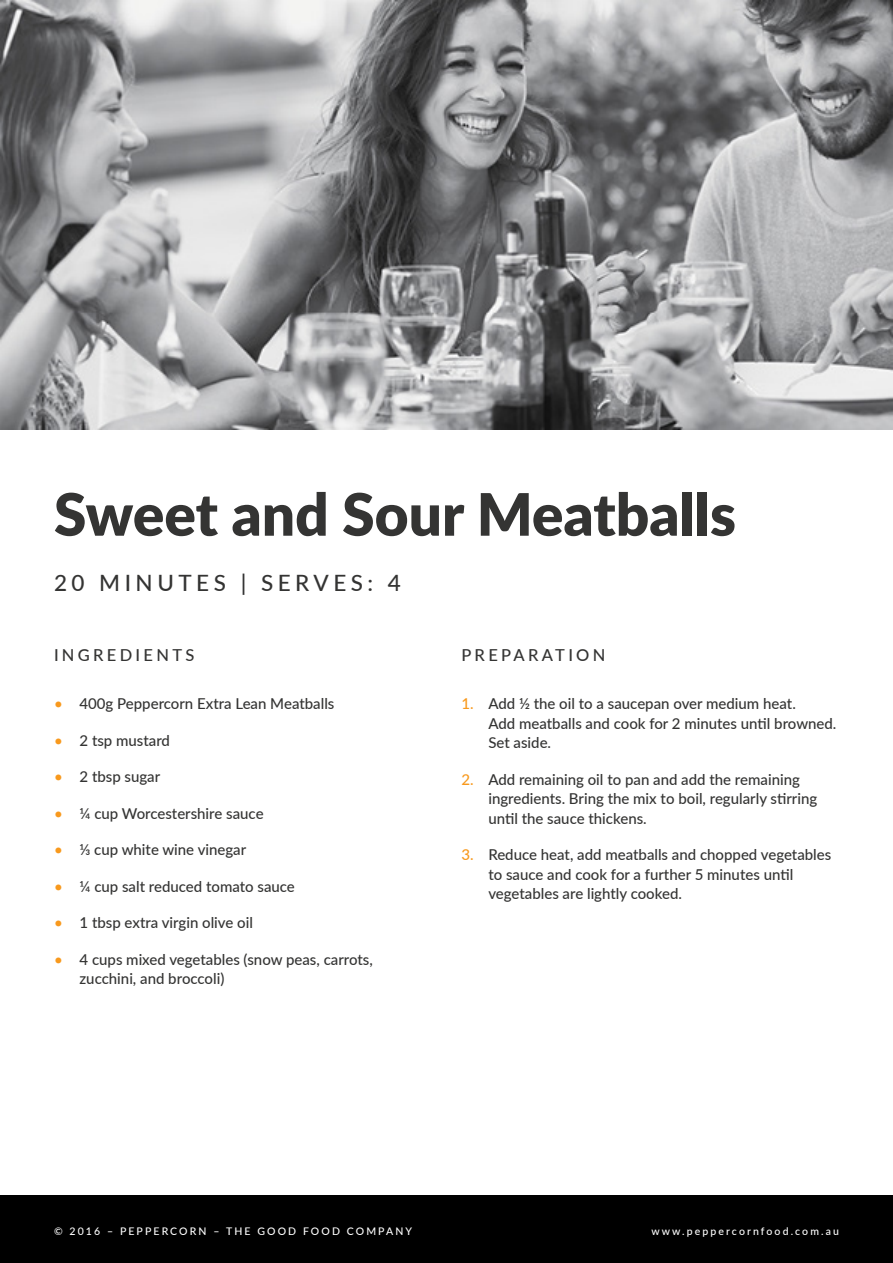
<style>
.page{position:relative;width:893px;height:1263px;background:#fff}
.page>*{position:absolute;margin:0;border:0;box-sizing:border-box;transform-origin:0 0}
.t1{font:900 58.5px "Lato";color:#343433}
.t2{font:500 22.5px "Lato";letter-spacing:.2em;color:#343433}
.t3{font:500 16.5px "Lato";letter-spacing:.2em;color:#343433}
.t4{font:500 15px/19.5px "Lato";color:#343433}
.t5{font:500 10.5px "Lato";letter-spacing:.2em;color:#fff}
.s1{color:#f8991d}
</style>
<div class="page">
<div style="left:0;top:1196px;width:893px;height:67px;background:#000"></div>
<img style="left:0;top:0;width:893px;height:429px">
<h1 class="t1" style="left:54px;top:470px;width:683px">Sweet and Sour Meatballs</h1>
<h2 class="t2" style="left:54px;top:566px;width:348px">20 MINUTES | SERVES: 4</h2>
<p class="t3" style="left:54px;top:643px;width:142px">INGREDIENTS</p>
<p class="t3" style="left:461px;top:643px;width:146px">PREPARATION</p>
<p class="t4" style="left:488px;top:693px;width:350px;text-indent:-27px"><span class="s1">1.</span> Add ½ the oil to a saucepan over medium heat.<br>Add meatballs and cook for 2 minutes until browned.<br>Set aside.</p>
<p class="t4" style="left:488px;top:769px;width:330px;text-indent:-27px"><span class="s1">2.</span> Add remaining oil to pan and add the remaining ingredients. Bring the mix to boil, regularly stirring until the sauce thickens.</p>
<p class="t4" style="left:488px;top:844px;width:344px;text-indent:-27px"><span class="s1">3.</span> Reduce heat, add meatballs and chopped vegetables to sauce and cook for a further 5 minutes until vegetables are lightly cooked.</p>
<p class="t4" style="left:54px;top:693px;width:282px"><span class="s1">•</span> 400g Peppercorn Extra Lean Meatballs</p>
<p class="t4" style="left:54px;top:730px;width:118px"><span class="s1">•</span> 2 tsp mustard</p>
<p class="t4" style="left:54px;top:766px;width:108px"><span class="s1">•</span> 2 tbsp sugar</p>
<p class="t4" style="left:54px;top:803px;width:211px"><span class="s1">•</span> ¼ cup Worcestershire sauce</p>
<p class="t4" style="left:54px;top:839px;width:194px"><span class="s1">•</span> ⅓ cup white wine vinegar</p>
<p class="t4" style="left:54px;top:876px;width:242px"><span class="s1">•</span> ¼ cup salt reduced tomato sauce</p>
<p class="t4" style="left:54px;top:912px;width:200px"><span class="s1">•</span> 1 tbsp extra virgin olive oil</p>
<p class="t4" style="left:80px;top:949px;width:295px;text-indent:-26px"><span class="s1">•</span> 4 cups mixed vegetables (snow peas, carrots, zucchini, and broccoli)</p>
<p class="t5" style="left:54px;top:1224px;width:360px">© 2016 – PEPPERCORN – THE GOOD FOOD COMPANY</p>
<p class="t5" style="left:651px;top:1224px;width:189px">www.peppercornfood.com.au</p>
</div>
